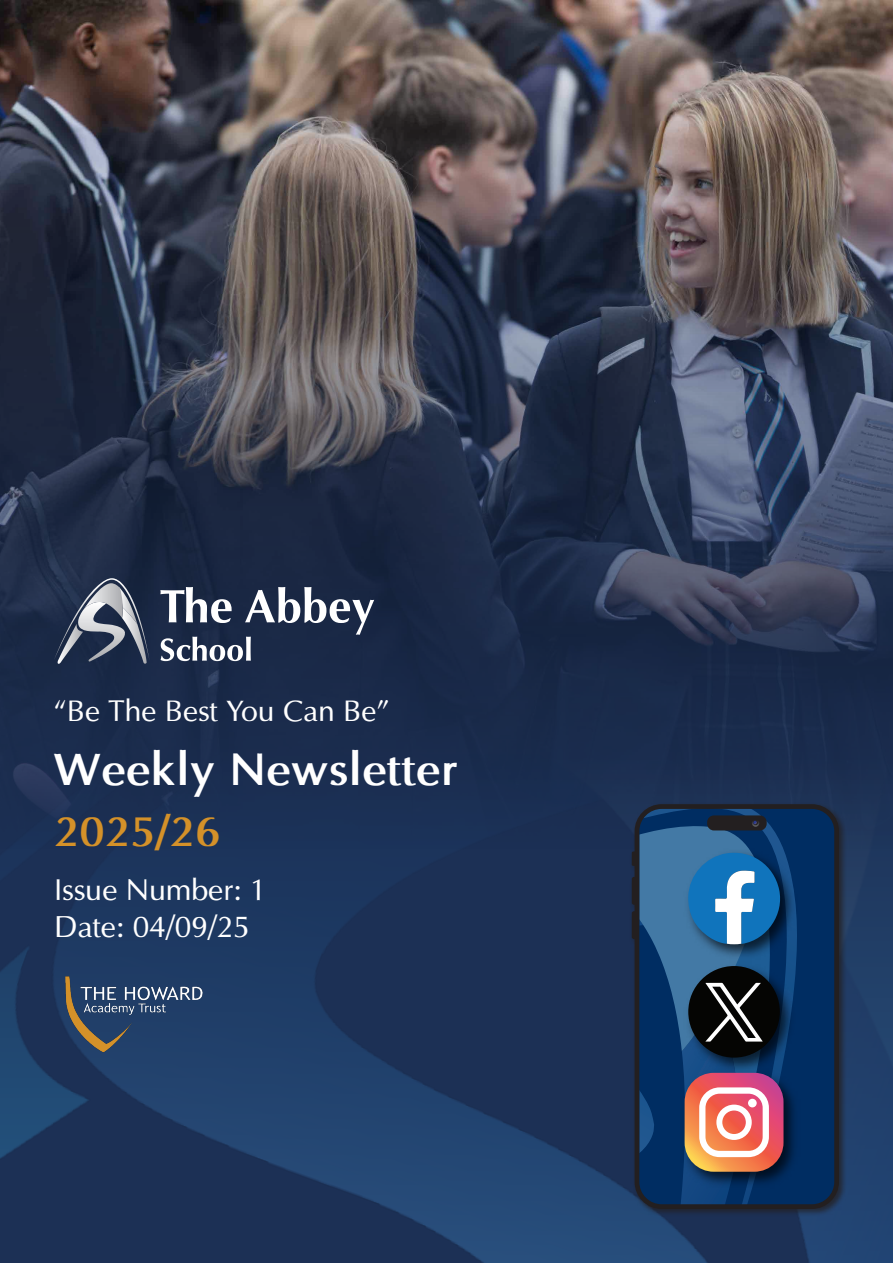
<style>
.page{position:relative;width:893px;height:1263px;background:#fff}
.page>*{position:absolute;margin:0;border:0;box-sizing:border-box;transform-origin:0 0}
.t1{font:700 45.6px "Optima";color:#fff}
.t2{font:700 42.6px "Optima";color:#d49129}
.t3{font:30.15px "Optima";color:#fff}
.t4{font:29.85px "Optima";color:#fff}
</style>
<div class="page">
<img style="left:0;top:848px;width:893px;height:415px">
<img style="left:0;top:0;width:893px;height:848px">
<img style="left:54px;top:971px;width:160px;height:87px">
<svg style="left:160px;top:587px;width:214px;height:74px"></svg>
<svg style="left:54px;top:578px;width:96px;height:86px;background:#515c70"></svg>
<div style="left:630px;top:802px;width:217px;height:415px;background:#231f20;opacity:.75"></div>
<svg style="left:635px;top:804px;width:204px;height:405px;background:#212127"></svg>
<svg style="left:632px;top:808px;width:202px;height:398px;background:#314a6f"></svg>
<div style="left:748px;top:1099px;width:9px;height:8px;background:#fff;border-radius:50%"></div>
<p class="t4" style="left:54px;top:693px;width:337px">“Be The Best You Can Be”</p>
<p class="t1" style="left:54px;top:741px;width:405px">Weekly Newsletter</p>
<p class="t2" style="left:54px;top:805px;width:168px">2025/26</p>
<p class="t3" style="left:54px;top:871px;width:214px">Issue Number: 1</p>
<p class="t3" style="left:54px;top:909px;width:198px">Date: 04/09/25</p>
</div>
